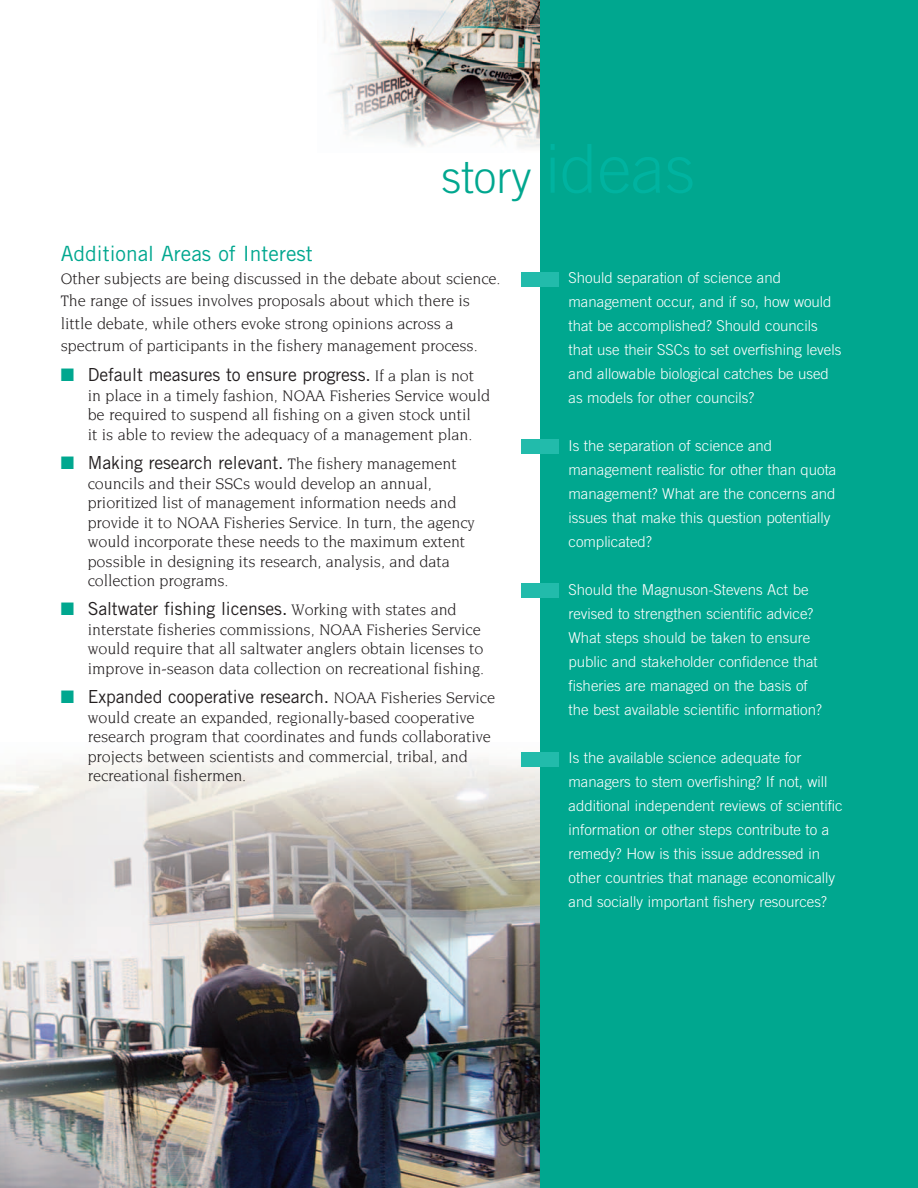
<style>
.page{position:relative;width:918px;height:1188px;background:#fff}
.page>*{position:absolute;margin:0;border:0;box-sizing:border-box;transform-origin:0 0}
.t1{font:300 45px "Trade Gothic";color:#00a78f}
.t2{font:21px "Trade Gothic";color:#00a78f}
.t3{font:18px "Trade Gothic";letter-spacing:-.005em;color:#231f20}
.t4{font:16.5px/19.5px "Novarese";letter-spacing:-.005em;color:#231f20}
.t5{font:300 15px/24px "Trade Gothic";color:#fff}
.s1{font-size:67.5px;color:#00b3a0}
.s2{color:#00a78f}
.s3{font-family:"Novarese";font-size:16.5px}
</style>
<div class="page">
<img style="left:0;top:759px;width:540px;height:429px">
<img style="left:324px;top:0;width:216px;height:147px">
<div style="left:540px;top:0;width:378px;height:1188px;background:#00a78f"></div>
<div style="left:521px;top:272px;width:38px;height:15px;background:#22bbab"></div>
<div style="left:521px;top:440px;width:38px;height:14px;background:#22bbab"></div>
<div style="left:521px;top:584px;width:38px;height:14px;background:#22bbab"></div>
<div style="left:521px;top:752px;width:38px;height:15px;background:#22bbab"></div>
<h1 class="t1" style="left:441px;top:160px;width:255px">story <span class="s1">ideas</span></h1>
<p class="t2" style="left:61px;top:246px;width:254px">Additional Areas of Interest</p>
<p class="t4" style="left:61px;top:268px;width:441px;line-height:22.5px">Other subjects are being discussed in the debate about science.<br>The range of issues involves proposals about which there is little debate, while others evoke strong opinions across a spectrum of participants in the fishery management process.</p>
<p class="t3" style="left:61px;top:368px;width:415px"><span class="s2">■</span> Default measures to ensure progress. <span class="s3">If a plan is not</span></p>
<p class="t4" style="left:88px;top:387px;width:404px">in place in a timely fashion, NOAA Fisheries Service would be required to suspend all fishing on a given stock until<br>it is able to review the adequacy of a management plan.</p>
<p class="t3" style="left:61px;top:456px;width:398px"><span class="s2">■</span> Making research relevant. <span class="s3">The fishery management</span></p>
<p class="t4" style="left:88px;top:474px;width:388px">councils and their SSCs would develop an annual, prioritized list of management information needs and provide it to NOAA Fisheries Service. In turn, the agency would incorporate these needs to the maximum extent possible in designing its research, analysis, and data collection programs.</p>
<p class="t3" style="left:61px;top:602px;width:397px"><span class="s2">■</span> Saltwater fishing licenses. <span class="s3">Working with states and</span></p>
<p class="t4" style="left:88px;top:621px;width:398px">interstate fisheries commissions, NOAA Fisheries Service would require that all saltwater anglers obtain licenses to improve in-season data collection on recreational fishing.</p>
<p class="t3" style="left:61px;top:690px;width:436px"><span class="s2">■</span> Expanded cooperative research. <span class="s3">NOAA Fisheries Service</span></p>
<p class="t4" style="left:88px;top:708px;width:405px">would create an expanded, regionally-based cooperative research program that coordinates and funds collaborative projects between scientists and commercial, tribal, and recreational fishermen.</p>
<p class="t5" style="left:568px;top:267px;width:274px">Should separation of science and management occur, and if so, how would that be accomplished? Should councils that use their SSCs to set overfishing levels and allowable biological catches be used as models for other councils?</p>
<p class="t5" style="left:568px;top:435px;width:269px">Is the separation of science and management realistic for other than quota management? What are the concerns and issues that make this question potentially complicated?</p>
<p class="t5" style="left:568px;top:579px;width:255px">Should the Magnuson-Stevens Act be revised to strengthen scientific advice?<br>What steps should be taken to ensure public and stakeholder confidence that fisheries are managed on the basis of the best available scientific information?</p>
<p class="t5" style="left:568px;top:747px;width:276px">Is the available science adequate for managers to stem overfishing? If not, will additional independent reviews of scientific information or other steps contribute to a remedy? How is this issue addressed in other countries that manage economically and socially important fishery resources?</p>
</div>
